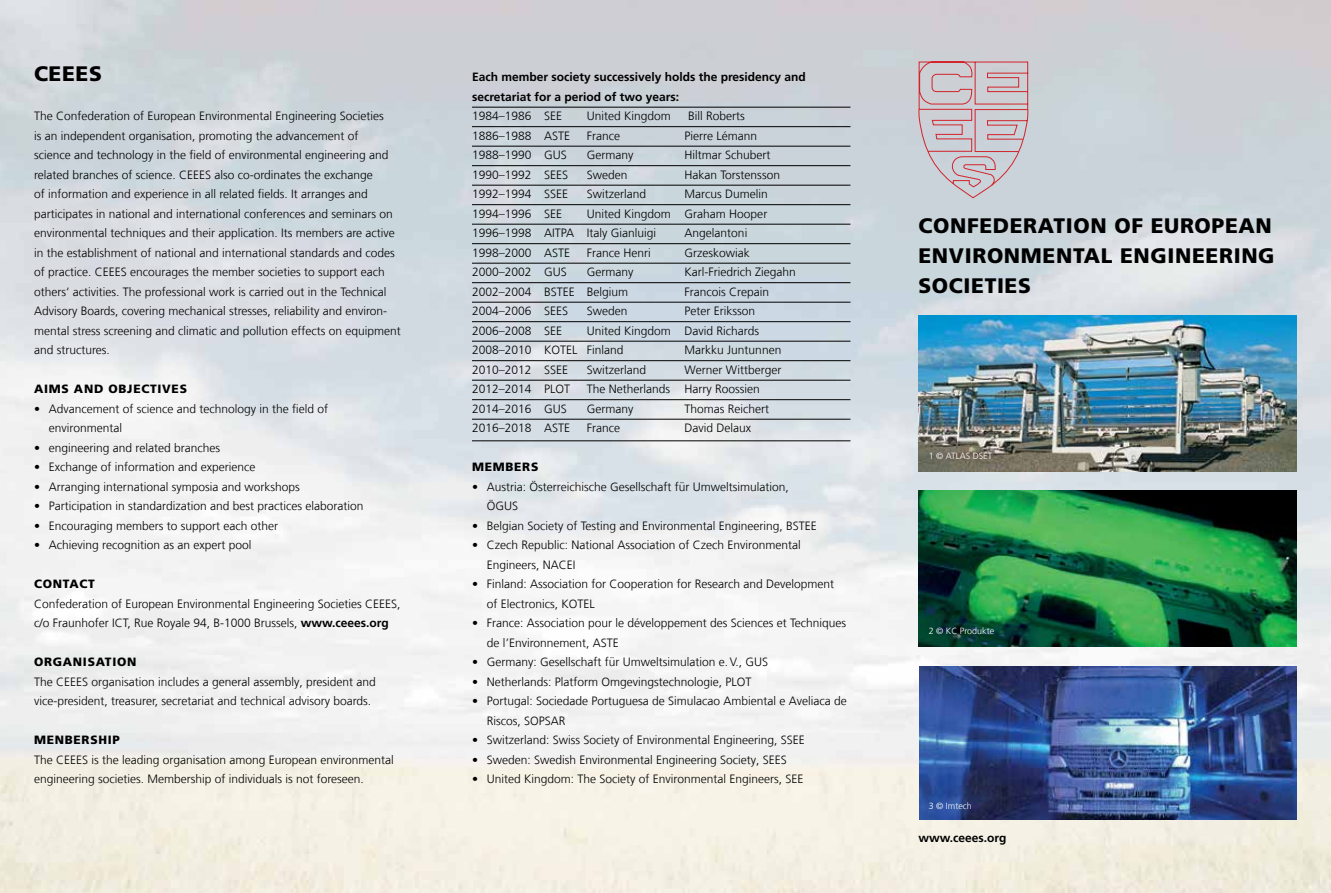
<style>
.page{position:relative;width:1331px;height:893px;background:#fff}
.page>*{position:absolute;margin:0;border:0;box-sizing:border-box;transform-origin:0 0}
.t1{font:900 21px/30px "Frutiger LT Com";letter-spacing:.03em;color:#000}
.t2{font:300 12px/19.5px "Frutiger LT Com";color:#000}
.t3{font:700 12px/19.5px "Frutiger LT Com";color:#000}
.t4{font:900 12px "Frutiger LT Com";letter-spacing:.06em;color:#000}
.t5{font:300 9px "Frutiger LT Com";color:#fff}
.s1{font-weight:700}
</style>
<div class="page">
<img style="left:0;top:0;width:1331px;height:893px">
<img style="left:918px;top:315px;width:379px;height:156px">
<img style="left:918px;top:491px;width:379px;height:156px">
<img style="left:919px;top:666px;width:378px;height:153px">
<svg style="left:918px;top:62px;width:110px;height:136px;background:#cbbec4"></svg>
<hr style="left:472px;top:107px;width:378px;height:1px;background:#000">
<hr style="left:472px;top:126px;width:378px;height:1px;background:#000">
<hr style="left:472px;top:146px;width:378px;height:1px;background:#000">
<hr style="left:472px;top:165px;width:378px;height:1px;background:#000">
<hr style="left:472px;top:185px;width:378px;height:1px;background:#000">
<hr style="left:472px;top:204px;width:378px;height:1px;background:#000">
<hr style="left:472px;top:224px;width:378px;height:1px;background:#000">
<hr style="left:472px;top:243px;width:378px;height:1px;background:#000">
<hr style="left:472px;top:263px;width:378px;height:1px;background:#000">
<hr style="left:472px;top:282px;width:378px;height:1px;background:#000">
<hr style="left:472px;top:302px;width:378px;height:1px;background:#000">
<hr style="left:472px;top:321px;width:378px;height:1px;background:#000">
<hr style="left:472px;top:341px;width:378px;height:1px;background:#000">
<hr style="left:472px;top:360px;width:378px;height:1px;background:#000">
<hr style="left:472px;top:380px;width:378px;height:1px;background:#000">
<hr style="left:472px;top:399px;width:378px;height:1px;background:#000">
<hr style="left:472px;top:419px;width:378px;height:1px;background:#000">
<hr style="left:472px;top:441px;width:378px;height:1px;background:#000">
<h1 class="t1" style="left:34px;top:59px;width:29px">CEEE</h1>
<h1 class="t1" style="left:89px;top:59px;width:14px">S</h1>
<p class="t2" style="left:34px;top:106px;width:368px">The Confederation of European Environmental Engineering Societies<br>is an independent organisation, promoting the advancement of<br>science and technology in the field of environmental engineering and related branches of science. CEEES also co-ordinates the exchange<br>of information and experience in all related fields. It arranges and participates in national and international conferences and seminars on environmental techniques and their application. Its members are active in the establishment of national and international standards and codes of practice. CEEES encourages the member societies to support each others‘ activities. The professional work is carried out in the Technical Advisory Boards, covering mechanical stresses, reliability and environ&shy;mental stress screening and climatic and pollution effects on equipment and structures.</p>
<p class="t4" style="left:34px;top:382px;width:153px">AIMS AND OBJECTIVES</p>
<p class="t2" style="left:49px;top:399px;width:281px;text-indent:-15px">• Advancement of science and technology in the field of environmental</p>
<p class="t2" style="left:34px;top:438px;width:188px">• engineering and related branches</p>
<p class="t2" style="left:34px;top:457px;width:223px">• Exchange of information and experience</p>
<p class="t2" style="left:34px;top:477px;width:267px">• Arranging international symposia and workshops</p>
<p class="t2" style="left:34px;top:496px;width:331px">• Participation in standardization and best practices elaboration</p>
<p class="t2" style="left:34px;top:516px;width:246px">• Encouraging members to support each other</p>
<p class="t2" style="left:34px;top:535px;width:219px">• Achieving recognition as an expert pool</p>
<p class="t4" style="left:34px;top:577px;width:62px">CONTACT</p>
<p class="t2" style="left:34px;top:594px;width:368px">Confederation of European Environmental Engineering Societies CEEES, c/o Fraunhofer ICT, Rue Royale 94, B-1000 Brussels, <span class="s1">www.ceees.org</span></p>
<p class="t4" style="left:34px;top:655px;width:104px">ORGANISATION</p>
<p class="t2" style="left:34px;top:672px;width:343px">The CEEES organisation includes a general assembly, president and vice-president, treasurer, secretariat and technical advisory boards.</p>
<p class="t4" style="left:34px;top:733px;width:87px">MENBERSHIP</p>
<p class="t2" style="left:34px;top:750px;width:361px">The CEEES is the leading organisation among European environmental engineering societies. Membership of individuals is not foreseen.</p>
<p class="t3" style="left:472px;top:67px;width:335px">Each member society successively holds the presidency and secretariat for a period of two years:</p>
<p class="t2" style="left:472px;top:106px;width:92px">1984–1986 SEE</p>
<p class="t2" style="left:587px;top:106px;width:86px">United Kingdom</p>
<p class="t2" style="left:688px;top:106px;width:58px">Bill Roberts</p>
<p class="t2" style="left:472px;top:126px;width:100px">1886–1988 ASTE</p>
<p class="t2" style="left:587px;top:126px;width:35px">France</p>
<p class="t2" style="left:685px;top:126px;width:74px">Pierre Lémann</p>
<p class="t2" style="left:472px;top:145px;width:96px">1988–1990 GUS</p>
<p class="t2" style="left:587px;top:145px;width:48px">Germany</p>
<p class="t2" style="left:685px;top:145px;width:87px">Hiltmar Schubert</p>
<p class="t2" style="left:472px;top:165px;width:98px">1990–1992 SEES</p>
<p class="t2" style="left:587px;top:165px;width:42px">Sweden</p>
<p class="t2" style="left:685px;top:165px;width:97px">Hakan Torstensson</p>
<p class="t2" style="left:472px;top:184px;width:98px">1992–1994 SSEE</p>
<p class="t2" style="left:587px;top:184px;width:61px">Switzerland</p>
<p class="t2" style="left:685px;top:184px;width:85px">Marcus Dumelin</p>
<p class="t2" style="left:472px;top:204px;width:92px">1994–1996 SEE</p>
<p class="t2" style="left:472px;top:204px;width:297px;text-indent:115px">United Kingdom Graham Hooper<br>1996–1998 AITPA Italy Gianluigi</p>
<p class="t2" style="left:685px;top:223px;width:64px">Angelantoni</p>
<p class="t2" style="left:472px;top:243px;width:100px">1998–2000 ASTE</p>
<p class="t2" style="left:587px;top:243px;width:65px">France Henri</p>
<p class="t2" style="left:685px;top:243px;width:67px">Grzeskowiak</p>
<p class="t2" style="left:472px;top:262px;width:96px">2000–2002 GUS</p>
<p class="t2" style="left:587px;top:262px;width:48px">Germany</p>
<p class="t2" style="left:685px;top:262px;width:113px">Karl-Friedrich Ziegahn</p>
<p class="t2" style="left:472px;top:282px;width:158px">2002–2004 BSTEE Belgium</p>
<p class="t2" style="left:685px;top:282px;width:86px">Francois Crepain</p>
<p class="t2" style="left:472px;top:301px;width:98px">2004–2006 SEES</p>
<p class="t2" style="left:587px;top:301px;width:42px">Sweden</p>
<p class="t2" style="left:685px;top:301px;width:72px">Peter Eriksson</p>
<p class="t2" style="left:472px;top:321px;width:92px">2006–2008 SEE</p>
<p class="t2" style="left:472px;top:321px;width:289px;text-indent:115px">United Kingdom David Richards<br>2008–2010 KOTEL Finland</p>
<p class="t2" style="left:685px;top:340px;width:98px">Markku Juntunnen</p>
<p class="t2" style="left:472px;top:360px;width:98px">2010–2012 SSEE</p>
<p class="t2" style="left:587px;top:360px;width:61px">Switzerland</p>
<p class="t2" style="left:685px;top:360px;width:98px">Werner Wittberger</p>
<p class="t2" style="left:472px;top:379px;width:100px">2012–2014 PLOT</p>
<p class="t2" style="left:587px;top:379px;width:175px">The Netherlands Harry Roossien</p>
<p class="t2" style="left:472px;top:399px;width:96px">2014–2016 GUS</p>
<p class="t2" style="left:587px;top:399px;width:48px">Germany</p>
<p class="t2" style="left:685px;top:399px;width:86px">Thomas Reichert</p>
<p class="t2" style="left:472px;top:418px;width:100px">2016–2018 ASTE</p>
<p class="t2" style="left:587px;top:418px;width:35px">France</p>
<p class="t2" style="left:685px;top:418px;width:68px">David Delaux</p>
<p class="t4" style="left:472px;top:460px;width:67px">MEMBERS</p>
<p class="t2" style="left:487px;top:477px;width:303px;text-indent:-15px">• Austria: Österreichische Gesellschaft für Umweltsimulation,<br>ÖGUS</p>
<p class="t2" style="left:472px;top:516px;width:346px">• Belgian Society of Testing and Environmental Engineering, BSTEE</p>
<p class="t2" style="left:487px;top:535px;width:315px;text-indent:-15px">• Czech Republic: National Association of Czech Environmental<br>Engineers, NACEI</p>
<p class="t2" style="left:487px;top:574px;width:349px;text-indent:-15px">• Finland: Association for Cooperation for Research and Development of Electronics, KOTEL</p>
<p class="t2" style="left:487px;top:613px;width:361px;text-indent:-15px">• France: Association pour le développement des Sciences et Techniques de l’Environnement, ASTE</p>
<p class="t2" style="left:472px;top:652px;width:298px">• Germany: Gesellschaft für Umweltsimulation e.V., GUS</p>
<p class="t2" style="left:472px;top:672px;width:281px">• Netherlands: Platform Omgevingstechnologie, PLOT</p>
<p class="t2" style="left:487px;top:691px;width:361px;text-indent:-15px">• Portugal: Sociedade Portuguesa de Simulacao Ambiental e Aveliaca de<br>Riscos, SOPSAR</p>
<p class="t2" style="left:472px;top:730px;width:334px">• Switzerland: Swiss Society of Environmental Engineering, SSEE</p>
<p class="t2" style="left:472px;top:750px;width:316px">• Sweden: Swedish Environmental Engineering Society, SEES</p>
<p class="t2" style="left:472px;top:769px;width:333px">• United Kingdom: The Society of Environmental Engineers, SEE</p>
<h1 class="t1" style="left:918px;top:211px;width:358px">CONFEDERATION OF EUROPEAN<br>ENVIRONMENTAL ENGINEERING<br>SOCIETIES</h1>
<p class="t5" style="left:929px;top:451px;width:65px">1 © ATLAS DSET</p>
<p class="t5" style="left:929px;top:626px;width:67px">2 © KC Produkte</p>
<p class="t5" style="left:929px;top:801px;width:45px">3 © Imtech</p>
<p class="t3" style="left:918px;top:828px;width:90px">www.ceees.org</p>
</div>
